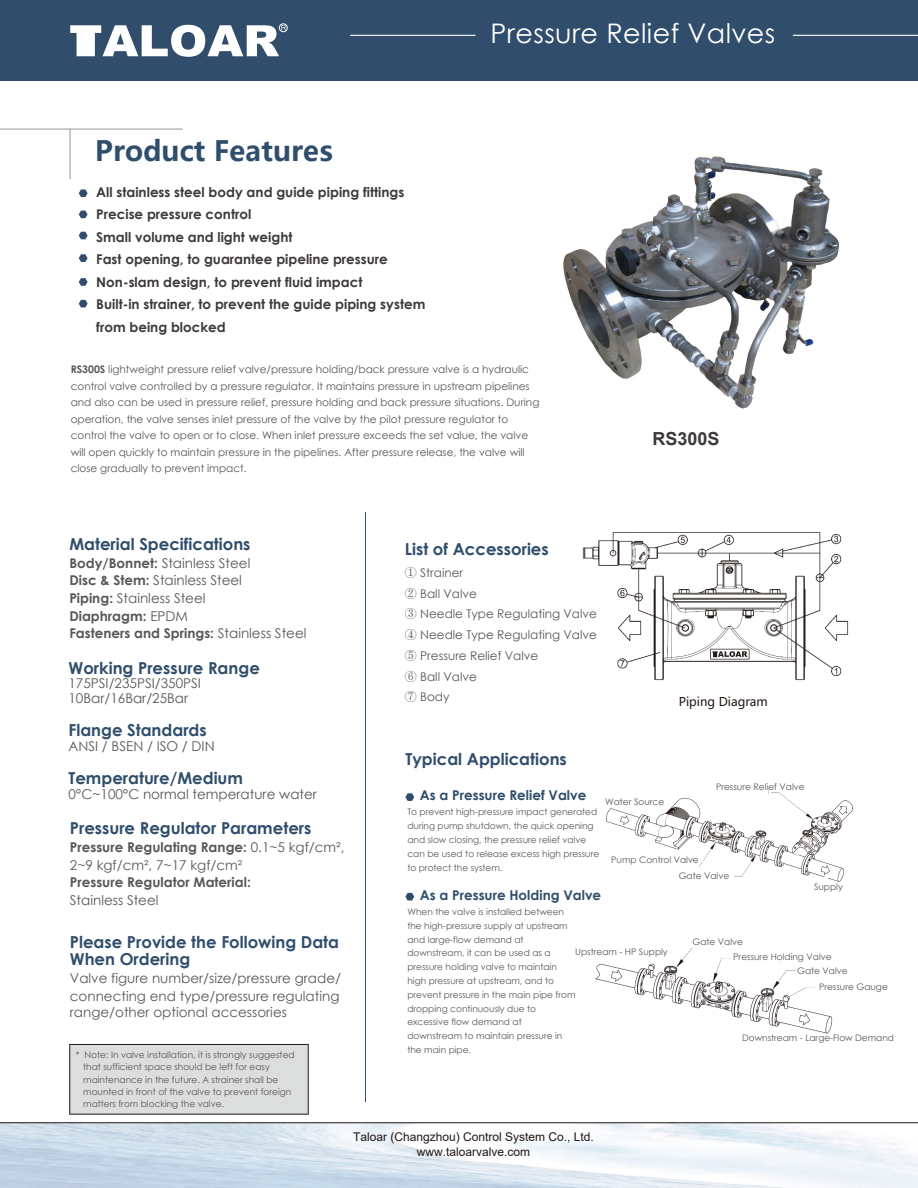
<style>
.page{position:relative;width:918px;height:1188px;background:#fff}
.page>*{position:absolute;margin:0;border:0;box-sizing:border-box;transform-origin:0 0}
.t1{font:700 27.9px "Microsoft Ya Hei UI";color:#304e6c}
.t2{font:27px "Century Gothic";letter-spacing:.015em;color:#fff}
.t3{font:700 18px "Arial";color:#3e3a39}
.t4{font:700 16.5px/16.8px "Century Gothic";color:#304e6c}
.t5{font:13.5px/17.7px "Century Gothic";color:#595757}
.t6{font:700 13.5px/22.5px "Century Gothic";color:#3e3a39}
.t7{font:700 13.5px "Century Gothic";color:#304e6c}
.t8{font:700 13.5px "Century Gothic";color:#595757}
.t9{font:12px/20.7px "Century Gothic";color:#595757}
.t10{font:12px/14.4px "Arial";color:#221815;text-align:center}
.t11{font:12px "Microsoft Ya Hei";color:#221815}
.t12{font:10.5px/16.5px "Century Gothic";color:#595757}
.t13{font:9px/13.8px "Century Gothic";color:#595757}
.s1{font-weight:700}
.s2{font-family:"Adobe Song Std";font-weight:300}
</style>
<div class="page">
<img style="left:563px;top:156px;width:277px;height:253px">
<div style="left:0;top:0;width:918px;height:81px;background:#304e6c"></div>
<div style="left:279px;top:23px;width:9px;height:9px;border:1px solid #fff;border-radius:50%"></div>
<svg style="left:70px;top:25px;width:216px;height:32px"></svg>
<hr style="left:0;top:1122px;width:918px;height:1px;background:#221815">
<img style="left:582px;top:532px;width:267px;height:149px">
<hr style="left:793px;top:35px;width:125px;height:1px;background:#fff">
<hr style="left:350px;top:35px;width:126px;height:1px;background:#fff">
<img style="left:595px;top:948px;width:238px;height:86px">
<img style="left:606px;top:788px;width:247px;height:94px">
<div style="left:70px;top:1044px;width:238px;height:70px;background:#dcdddd"></div>
<div style="left:70px;top:1044px;width:238px;height:70px;border:1px solid #221815"></div>
<hr style="left:365px;top:513px;width:1px;height:589px;background:#304e6c">
<hr style="left:0;top:129px;width:183px;height:1px;background:#9fa0a0">
<hr style="left:69px;top:129px;width:2px;height:50px;background:#9fa0a0">
<svg style="left:79px;top:189px;width:9px;height:8px"></svg>
<svg style="left:79px;top:211px;width:9px;height:7px"></svg>
<svg style="left:79px;top:232px;width:9px;height:7px"></svg>
<svg style="left:79px;top:254px;width:9px;height:8px"></svg>
<svg style="left:79px;top:278px;width:9px;height:8px"></svg>
<svg style="left:79px;top:300px;width:9px;height:8px"></svg>
<svg style="left:405px;top:793px;width:9px;height:8px"></svg>
<svg style="left:405px;top:893px;width:9px;height:8px"></svg>
<div style="left:599px;top:793px;width:37px;height:13px;background:#fff"></div>
<div style="left:639px;top:858px;width:49px;height:12px;background:#fff"></div>
<div style="left:579px;top:941px;width:70px;height:12px;background:#fff"></div>
<div style="left:705px;top:942px;width:43px;height:12px;background:#fff"></div>
<div style="left:734px;top:950px;width:43px;height:12px;background:#fff"></div>
<div style="left:798px;top:963px;width:43px;height:12px;background:#fff"></div>
<div style="left:817px;top:980px;width:43px;height:12px;background:#fff"></div>
<div style="left:719px;top:784px;width:49px;height:12px;background:#fff"></div>
<div style="left:779px;top:878px;width:48px;height:12px;background:#fff"></div>
<div style="left:684px;top:868px;width:49px;height:12px;background:#fff"></div>
<h2 class="t2" style="left:491px;top:15px;width:286px">Pressure Relief Valves</h2>
<h1 class="t1" style="left:95px;top:132px;width:239px">Product Features</h1>
<p class="t6" style="left:96px;top:180px;width:331px">All stainless steel body and guide piping fittings Precise pressure control<br>Small volume and light weight<br>Fast opening, to guarantee pipeline pressure Non-slam design, to prevent fluid impact<br>Built-in strainer, to prevent the guide piping system from being blocked</p>
<p class="t12" style="left:71px;top:361px;width:470px"><span class="s1">RS300S</span> lightweight pressure relief valve/pressure holding/back pressure valve is a hydraulic control valve controlled by a pressure regulator. It maintains pressure in upstream pipelines and also can be used in pressure relief, pressure holding and back pressure situations. During operation, the valve senses inlet pressure of the valve by the pilot pressure regulator to control the valve to open or to close. When inlet pressure exceeds the set value, the valve will open quickly to maintain pressure in the pipelines. After pressure release, the valve will close gradually to prevent impact.</p>
<h3 class="t3" style="left:653px;top:426px;width:69px">RS300S</h3>
<h3 class="t4" style="left:69px;top:535px;width:183px">Material Specifications</h3>
<h3 class="t5" style="left:69px;top:554px;width:239px"><span class="s1">Body/Bonnet:</span> Stainless Steel<br><span class="s1">Disc &amp; Stem:</span> Stainless Steel<br><span class="s1">Piping:</span> Stainless Steel<br><span class="s1">Diaphragm:</span> EPDM<br><span class="s1">Fasteners and Springs:</span> Stainless Steel</h3>
<h3 class="t4" style="left:69px;top:659px;width:193px">Working Pressure Range</h3>
<h3 class="t5" style="left:69px;top:676px;width:134px;line-height:14.7px">175PSI/235PSI/350PSI<br>10Bar/16Bar/25Bar</h3>
<h3 class="t4" style="left:69px;top:721px;width:140px">Flange Standards</h3>
<h3 class="t5" style="left:69px;top:737px;width:148px">ANSI / BSEN / ISO / DIN</h3>
<h3 class="t4" style="left:69px;top:769px;width:176px">Temperature/Medium</h3>
<h3 class="t5" style="left:69px;top:785px;width:250px">0°C~100°C normal temperature water</h3>
<h3 class="t4" style="left:70px;top:819px;width:243px">Pressure Regulator Parameters</h3>
<h3 class="t5" style="left:70px;top:838px;width:276px"><span class="s1">Pressure Regulating Range:</span> 0.1~5 kgf/cm²,<br>2~9 kgf/cm², 7~17 kgf/cm²</h3>
<h3 class="t8" style="left:70px;top:872px;width:182px">Pressure Regulator Material:</h3>
<h3 class="t5" style="left:70px;top:891px;width:90px">Stainless Steel</h3>
<h3 class="t4" style="left:70px;top:933px;width:271px">Please Provide the Following Data<br>When Ordering</h3>
<h3 class="t5" style="left:70px;top:969px;width:273px">Valve figure number/size/pressure grade/ connecting end type/pressure regulating</h3>
<h3 class="t5" style="left:70px;top:1003px;width:219px">range/other optional accessories</h3>
<p class="t13" style="left:83px;top:1048px;width:213px;line-height:12.3px;text-indent:-7px">* Note: In valve installation, it is strongly suggested that sufficient space should be left for easy maintenance in the future. A strainer shall be mounted in front of the valve to prevent foreign matters from blocking the valve.</p>
<h3 class="t4" style="left:405px;top:540px;width:145px">List of Accessories</h3>
<h3 class="t9" style="left:405px;top:562px;width:194px"><span class="s2">①</span> Strainer<br><span class="s2">②</span> Ball Valve<br><span class="s2">③</span> Needle Type Regulating Valve<br><span class="s2">④</span> Needle Type Regulating Valve<br><span class="s2">⑤</span> Pressure Relief Valve<br><span class="s2">⑥</span> Ball Valve<br><span class="s2">⑦</span> Body</h3>
<h3 class="t4" style="left:405px;top:750px;width:163px">Typical Applications</h3>
<h3 class="t11" style="left:679px;top:694px;width:91px">Piping Diagram</h3>
<p class="t13" style="left:716px;top:780px;width:90px">Pressure Relief Valve</p>
<h3 class="t7" style="left:420px;top:785px;width:168px">As a Pressure Relief Valve</h3>
<p class="t13" style="left:407px;top:805px;width:193px">To prevent high-pressure impact generated during pump shutdown, the quick opening and slow closing, the pressure relief valve can be used to release excess high pressure to protect the system.</p>
<h3 class="t7" style="left:420px;top:885px;width:183px">As a Pressure Holding Valve</h3>
<p class="t13" style="left:407px;top:905px;width:170px">When the valve is installed between the high-pressure supply at upstream and large-flow demand at downstream, it can be used as a pressure holding valve to maintain high pressure at upstream, and to prevent pressure in the main pipe from dropping continuously due to excessive flow demand at downstream to maintain pressure in the main pipe.</p>
<p class="t13" style="left:605px;top:795px;width:61px">Water Source</p>
<p class="t13" style="left:679px;top:852px;width:52px;line-height:15.5px;text-indent:-67px">Pump Control Valve<br>Gate Valve</p>
<p class="t13" style="left:814px;top:880px;width:30px">Supply</p>
<p class="t13" style="left:692px;top:934px;width:52px">Gate Valve</p>
<p class="t13" style="left:575px;top:945px;width:94px">Upstream - HP Supply</p>
<p class="t13" style="left:733px;top:949px;width:100px">Pressure Holding Valve</p>
<p class="t13" style="left:819px;top:962px;width:70px;line-height:16.6px;text-indent:-22px">Gate Valve<br>Pressure Gauge</p>
<p class="t13" style="left:742px;top:1031px;width:153px">Downstream - Large-Flow Demand</p>
<h3 class="t10" style="left:353px;top:1130px;width:242px">Taloar (Changzhou) Control System Co., Ltd. www.taloarvalve.com</h3>
</div>
